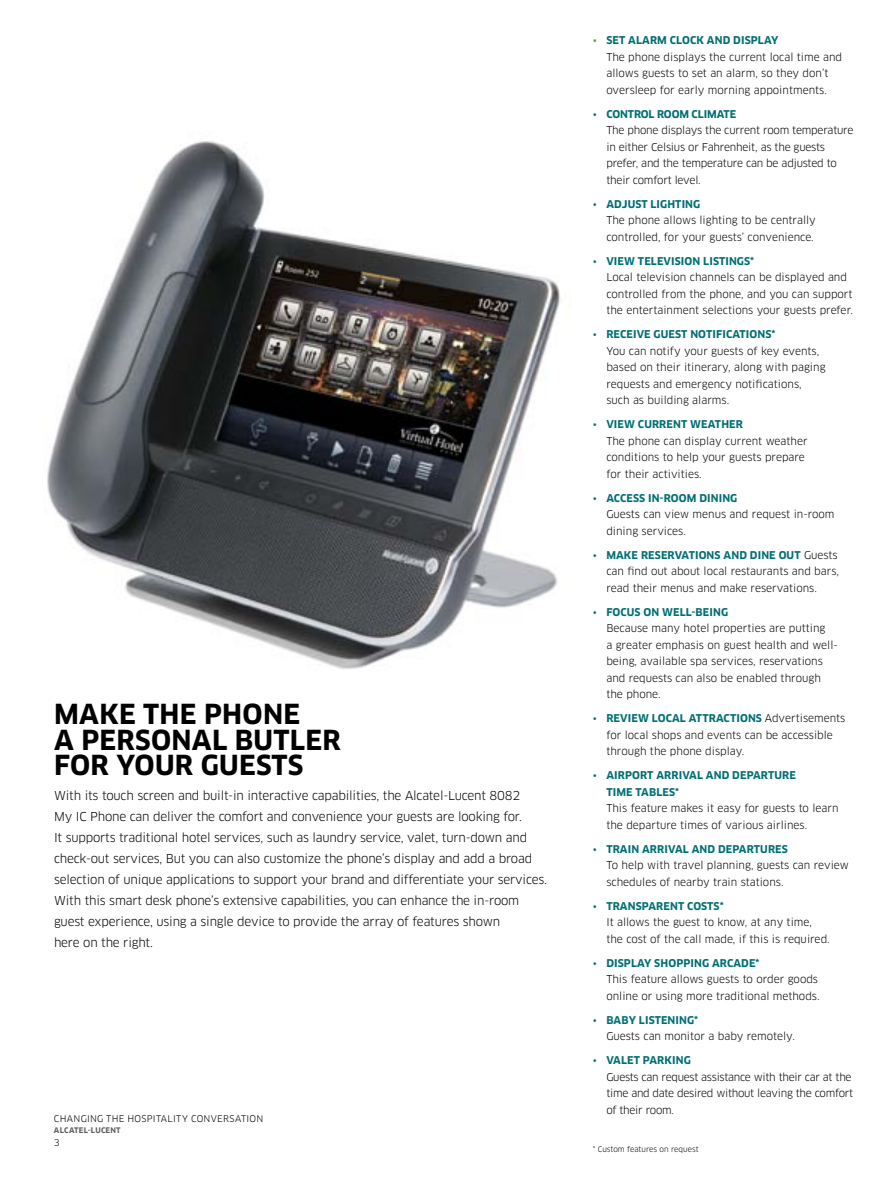
<style>
.page{position:relative;width:891px;height:1188px;background:#fff}
.page>*{position:absolute;margin:0;border:0;box-sizing:border-box;transform-origin:0 0}
.t1{font:700 27px "Clan OT";letter-spacing:.01em;color:#000}
.t2{font:12px/21px "Clan OT";letter-spacing:-.015em;color:#000}
.t3{font:10.5px/16.5px "Clan OT";color:#000}
.t4{font:10.5px/16.5px "Clan OT";letter-spacing:-.02em;color:#000}
.t5{font:10.5px/16.5px "Clan OT";letter-spacing:-.025em;color:#000}
.t6{font:700 10.5px/16.5px "Clan OT";letter-spacing:.01em;color:#006f74}
.t7{font:9px "Clan OT";letter-spacing:.16em;color:#000}
.t8{font:7.5px "Clan OT";color:#000}
.t9{font:700 7.5px "Clan OT";letter-spacing:.03em;color:#5e5e5f}
.s1{color:#41a939}
.s2{font-weight:700;color:#006f74}
.s3{color:#006f74}
.s4{font-weight:400}
</style>
<div class="page">
<img style="left:47px;top:141px;width:514px;height:528px">
<h1 class="t1" style="left:54px;top:699px;width:108px">MAKE THE</h1>
<h1 class="t1" style="left:204px;top:699px;width:20px">PHONE</h1>
<h1 class="t1" style="left:54px;top:724px;width:47px">A PERSONAL</h1>
<h1 class="t1" style="left:235px;top:724px;width:37px">BUTLER</h1>
<h1 class="t1" style="left:54px;top:750px;width:83px">FOR YOUR</h1>
<h1 class="t1" style="left:201px;top:750px;width:18px">GUESTS</h1>
<p class="t2" style="left:54px;top:785px;width:495px">With its touch screen and built-in interactive capabilities, the Alcatel-Lucent 8082<br>My IC Phone can deliver the comfort and convenience your guests are looking for.<br>It supports traditional hotel services, such as laundry service, valet, turn-down and check-out services, But you can also customize the phone’s display and add a broad selection of unique applications to support your brand and differentiate your services.<br>With this smart desk phone’s extensive capabilities, you can enhance the in-room guest experience, using a single device to provide the array of features shown<br>here on the right.</p>
<p class="t7" style="left:54px;top:1113px;width:99px">changi ng the hospitalit</p>
<p class="t7" style="left:182px;top:1113px;width:83px">y conversati on</p>
<p class="t9" style="left:54px;top:1126px;width:68px">ALCATEL-LUCENT</p>
<p class="t7" style="left:54px;top:1138px;width:7px">3</p>
<p class="t3" style="left:606px;top:32px;width:237px;text-indent:-14px"><span class="s1">•</span> <span class="s2">SET ALARM CLOCK AND DISPLAY<br></span>The phone displays the current local time and allows guests to set an alarm, so they don’t oversleep for early morning appointments.</p>
<p class="t4" style="left:606px;top:106px;width:249px;text-indent:-14px"><span class="s3">•</span> <span class="s2">CONTROL ROOM CLIMATE<br></span>The phone displays the current room temperature in either Celsius or Fahrenheit, as the guests prefer, and the temperature can be adjusted to their comfort level.</p>
<p class="t3" style="left:606px;top:196px;width:211px;text-indent:-14px"><span class="s3">•</span> <span class="s2">ADJUST LIGHTING<br></span>The phone allows lighting to be centrally controlled, for your guests’ convenience.</p>
<p class="t3" style="left:606px;top:253px;width:248px;text-indent:-14px"><span class="s3">•</span> <span class="s2">VIEW TELEVISION LISTINGS*<br></span>Local television channels can be displayed and controlled from the phone, and you can support the entertainment selections your guests prefer.</p>
<p class="t3" style="left:606px;top:326px;width:221px;text-indent:-14px"><span class="s3">•</span> <span class="s2">RECEIVE GUEST NOTIFICATIONS*<br></span>You can notify your guests of key events, based on their itinerary, along with paging requests and emergency notifications, such as building alarms.</p>
<p class="t3" style="left:606px;top:416px;width:203px;text-indent:-14px"><span class="s3">•</span> <span class="s2">VIEW CURRENT WEATHER<br></span>The phone can display current weather conditions to help your guests prepare for their activities.</p>
<p class="t3" style="left:606px;top:490px;width:230px;text-indent:-14px"><span class="s3">•</span> <span class="s2">ACCESS IN-ROOM DINING<br></span>Guests can view menus and request in-room dining services.</p>
<p class="t3" style="left:606px;top:547px;width:234px;text-indent:-14px"><span class="s3">•</span> <span class="s2">MAKE RESERVATIONS AND DINE OUT</span> Guests can find out about local restaurants and bars, read their menus and make reservations.</p>
<p class="t3" style="left:606px;top:604px;width:233px;text-indent:-14px"><span class="s3">•</span> <span class="s2">FOCUS ON WELL-BEING<br></span>Because many hotel properties are putting<br>a greater emphasis on guest health and well&shy;being, available spa services, reservations and requests can also be enabled through the phone.</p>
<p class="t3" style="left:606px;top:710px;width:241px;text-indent:-14px"><span class="s3">•</span> <span class="s2">REVIEW LOCAL ATTRACTIONS</span> Advertisements for local shops and events can be accessible through the phone display.</p>
<p class="t6" style="left:606px;top:767px;width:191px;text-indent:-14px"><span class="s4">•</span> AIRPORT ARRIVAL AND DEPARTURE<br>TIME TABLES*</p>
<p class="t3" style="left:606px;top:800px;width:234px">This feature makes it easy for guests to learn the departure times of various airlines.</p>
<p class="t3" style="left:606px;top:841px;width:244px;text-indent:-14px"><span class="s3">•</span> <span class="s2">TRAIN ARRIVAL AND DEPARTURES<br></span>To help with travel planning, guests can review schedules of nearby train stations.</p>
<p class="t3" style="left:606px;top:898px;width:225px;text-indent:-14px"><span class="s3">•</span> <span class="s2">TRANSPARENT COSTS*<br></span>It allows the guest to know, at any time, the cost of the call made, if this is required.</p>
<p class="t3" style="left:606px;top:955px;width:215px;text-indent:-14px"><span class="s3">•</span> <span class="s2">DISPLAY SHOPPING ARCADE*<br></span>This feature allows guests to order goods online or using more traditional methods.</p>
<p class="t3" style="left:606px;top:1012px;width:190px;text-indent:-14px"><span class="s3">•</span> <span class="s2">BABY LISTENING*<br></span>Guests can monitor a baby remotely.</p>
<p class="t5" style="left:606px;top:1052px;width:248px;text-indent:-14px"><span class="s3">•</span> <span class="s2">VALET PARKING<br></span>Guests can request assistance with their car at the time and date desired without leaving the comfort of their room.</p>
<p class="t8" style="left:593px;top:1145px;width:107px">* Custom features on request</p>
</div>
